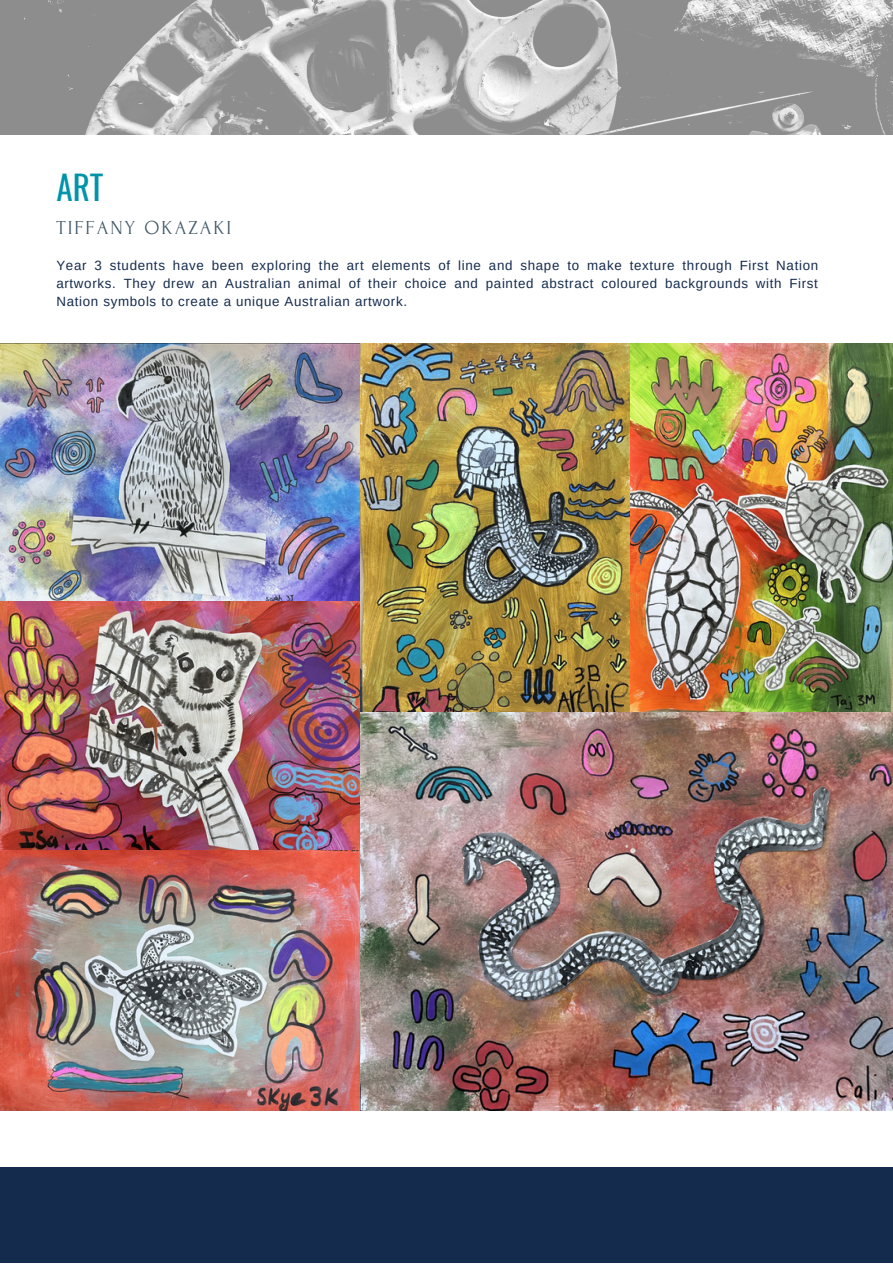
<style>
.page{position:relative;width:893px;height:1264px;background:#fff}
.page>*{position:absolute;margin:0;border:0;box-sizing:border-box;transform-origin:0 0}
.t1{font:33px "Oswald";color:#0094ab}
.t2{font:19.8px "Forum";letter-spacing:.1em;color:#435967}
.t3{font:13.35px/17.9px "Arimo";letter-spacing:.05em;color:#152b4d;text-align:justify}
</style>
<div class="page">
<img style="left:0;top:0;width:892px;height:135px">
<div style="left:0;top:1167px;width:892px;height:95px;background:#152b4d"></div>
<img style="left:0;top:344px;width:360px;height:257px">
<img style="left:0;top:601px;width:360px;height:249px">
<img style="left:0;top:850px;width:360px;height:260px">
<img style="left:360px;top:344px;width:532px;height:766px">
<p class="t1" style="left:56px;top:162px;width:49px">ART</p>
<p class="t2" style="left:56px;top:217px;width:176px">TIFFANY OKAZAKI</p>
<p class="t3" style="left:56px;top:256px;width:763px">Year 3 students have been exploring the art elements of line and shape to make texture through First Nation artworks. They drew an Australian animal of their choice and painted abstract coloured backgrounds with First Nation symbols to create a unique Australian artwork.</p>
</div>
